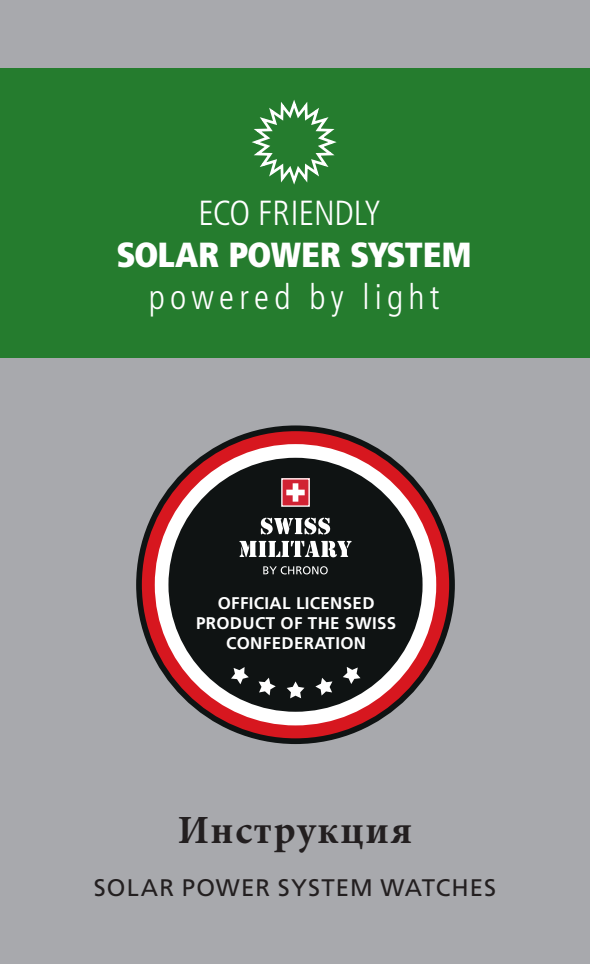
<style>
.page{position:relative;width:590px;height:964px;background:#a8a9ad}
.page>*{position:absolute;margin:0;border:0;box-sizing:border-box;transform-origin:0 0}
.t1{font:700 40px "Minion Pro";letter-spacing:.04em;color:#231f20}
.t2{font:900 condensed 34.8px "Frutiger";letter-spacing:-.025em;color:#fff}
.t3{font:300 condensed 34.8px "Frutiger";letter-spacing:.15em;color:#fff}
.t4{font:300 condensed 34.8px "Frutiger";letter-spacing:-.005em;color:#fff}
.t5{font:24px "Frutiger";letter-spacing:.045em;color:#231f20}
.t6{font:700 16.8px/20.4px "Frutiger";letter-spacing:.02em;color:#fff;text-align:center}
</style>
<div class="page">
<svg style="left:136px;top:425px;width:319px;height:319px;background:#1b1919"></svg>
<div style="left:142px;top:431px;width:307px;height:307px;background:#d7171f;border-radius:50%"></div>
<div style="left:155px;top:444px;width:281px;height:281px;background:#fff;border-radius:50%"></div>
<div style="left:168px;top:458px;width:254px;height:254px;background:#0f1313;border-radius:50%"></div>
<div style="left:282px;top:479px;width:27px;height:27px;background:#d12233"></div>
<div style="left:281px;top:478px;width:29px;height:29px;border:1px solid #fff"></div>
<svg style="left:261px;top:518px;width:69px;height:16px"></svg>
<svg style="left:239px;top:541px;width:112px;height:16px"></svg>
<svg style="left:263px;top:566px;width:63px;height:8px"></svg>
<svg style="left:286px;top:483px;width:18px;height:19px"></svg>
<svg style="left:287px;top:681px;width:17px;height:17px"></svg>
<svg style="left:315px;top:678px;width:17px;height:17px"></svg>
<svg style="left:343px;top:667px;width:17px;height:17px"></svg>
<svg style="left:258px;top:678px;width:18px;height:17px"></svg>
<svg style="left:231px;top:667px;width:18px;height:17px"></svg>
<div style="left:0;top:68px;width:590px;height:289px;background:#257c2e"></div>
<svg style="left:251px;top:99px;width:86px;height:86px"></svg>
<h2 class="t4" style="left:198px;top:193px;width:184px">ECO FRIENDLY</h2>
<h2 class="t2" style="left:116px;top:234px;width:356px">SOLAR POWER SYSTEM</h2>
<h2 class="t3" style="left:149px;top:277px;width:292px">powered by light</h2>
<p class="t6" style="left:196px;top:593px;width:202px">OFFICIAL LICENSED<br>PRODUCT OF THE SWISS<br>CONFEDERATION</p>
<h1 class="t1" style="left:178px;top:802px;width:236px">Инструкция</h1>
<h3 class="t5" style="left:94px;top:873px;width:403px">SOLAR POWER SYSTEM WATCHES</h3>
</div>
